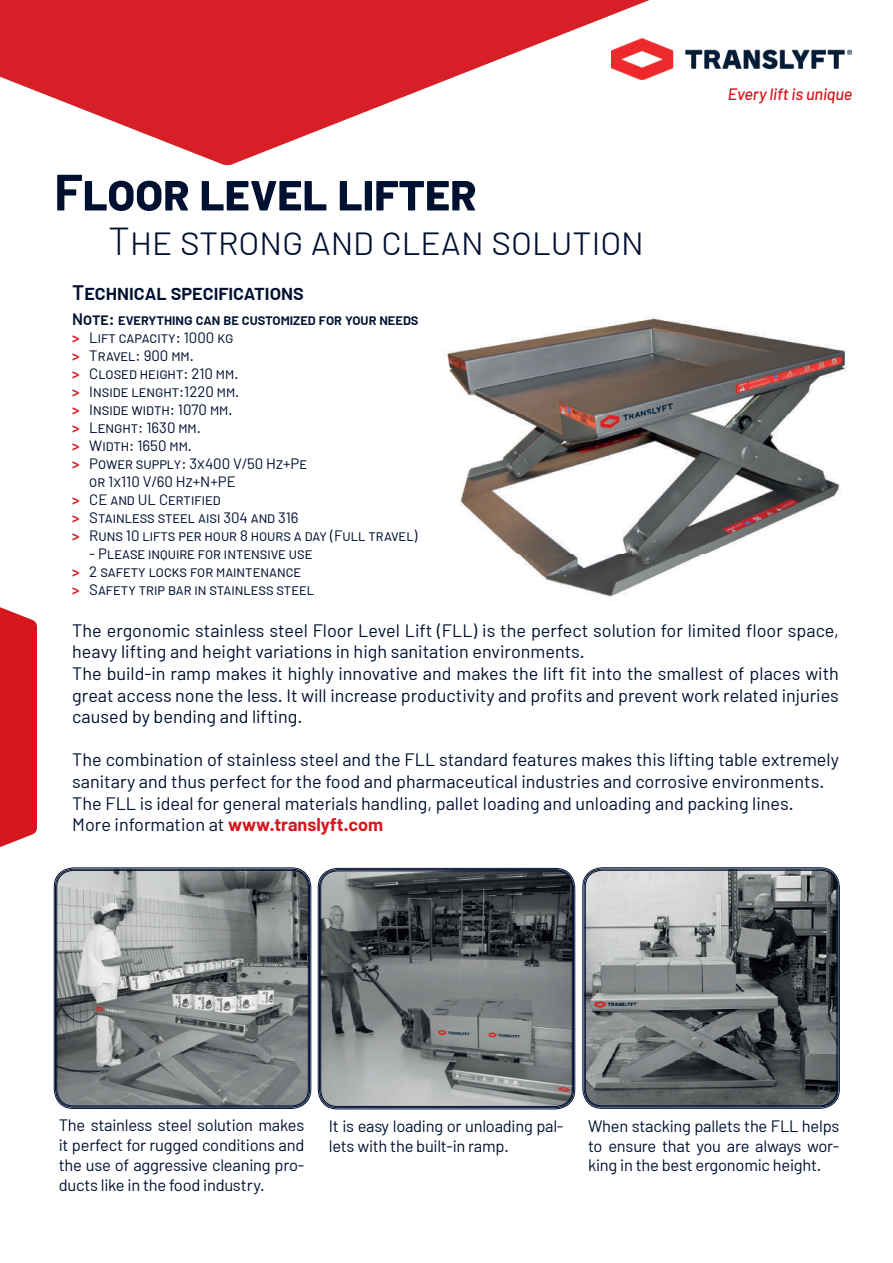
<style>
.page{position:relative;width:893px;height:1263px;background:#fff}
.page>*{position:absolute;margin:0;border:0;box-sizing:border-box;transform-origin:0 0}
.t1{font:700 51px "Barlow";color:#001031}
.t2{font:300 39px "Barlow";color:#001031}
.t3{font:600 21px "Barlow";color:#001031}
.t4{font:18px/21.6px "Barlow";color:#001031}
.t5{font:16.5px/19.8px "Barlow";letter-spacing:-.015em;color:#001031;text-align:justify}
.t6{font:italic 500 16.5px "Barlow";letter-spacing:-.01em;color:#d7171f}
.t7{font:15px/18px "Barlow";color:#001031}
.t8{font:600 15px "Barlow";color:#001031}
.s1{font-size:16.5px}
.s2{font-weight:600;color:#d7171f}
.s3{font-weight:700;color:#d7171f}
</style>
<div class="page">
<svg style="left:319px;top:869px;width:255px;height:239px;background:#6b6e70"></svg>
<div style="left:320px;top:871px;width:252px;height:236px;border:1px solid #001031;border-radius:17px"></div>
<svg style="left:55px;top:869px;width:255px;height:239px;background:#8b8e8f"></svg>
<div style="left:56px;top:870px;width:253px;height:236px;border:1px solid #001031;border-radius:17px"></div>
<svg style="left:584px;top:868px;width:255px;height:239px;background:#787b7c"></svg>
<div style="left:585px;top:870px;width:252px;height:236px;border:1px solid #001031;border-radius:17px"></div>
<img style="left:443px;top:315px;width:404px;height:284px">
<svg style="left:0;top:0;width:650px;height:165px;fill:#d71f27"></svg>
<img style="left:611px;top:38px;width:241px;height:42px">
<div style="left:0;top:607px;width:37px;height:240px;background:#d7171f"></div>
<h1 class="t1" style="left:54px;top:160px;width:424px">Floor level lifter</h1>
<h2 class="t2" style="left:108px;top:217px;width:537px">THE STRONG AND CLEAN SOLUTION</h2>
<p class="t3" style="left:72px;top:279px;width:233px">TECHNICAL SPECIFICATIONS</p>
<p class="t8" style="left:72px;top:310px;width:348px"><span class="s1">NOTE:</span> EVERYTHING CAN BE CUSTOMIZED FOR YOUR NEEDS</p>
<p class="t7" style="left:72px;top:328px;width:163px"><span class="s2">&gt;</span> LIFT CAPACITY: 1000 KG</p>
<p class="t7" style="left:72px;top:346px;width:123px"><span class="s2">&gt;</span> TRAVEL: 900 MM.</p>
<p class="t7" style="left:72px;top:364px;width:168px"><span class="s2">&gt;</span> CLOSED HEIGHT: 210 MM.</p>
<p class="t7" style="left:72px;top:382px;width:169px"><span class="s2">&gt;</span> INSIDE LENGHT:1220 MM.</p>
<p class="t7" style="left:72px;top:400px;width:162px"><span class="s2">&gt;</span> INSIDE WIDTH: 1070 MM.</p>
<p class="t7" style="left:72px;top:418px;width:130px"><span class="s2">&gt;</span> LENGHT: 1630 MM.</p>
<p class="t7" style="left:72px;top:436px;width:121px"><span class="s2">&gt;</span> WIDTH: 1650 MM.</p>
<p class="t7" style="left:72px;top:454px;width:236px"><span class="s2">&gt;</span> POWER SUPPLY: 3X400 V/50 HZ+PE</p>
<p class="t7" style="left:89px;top:472px;width:148px">OR 1X110 V/60 HZ+N+PE</p>
<p class="t7" style="left:72px;top:490px;width:150px"><span class="s2">&gt;</span> CE AND UL CERTIFIED</p>
<p class="t7" style="left:72px;top:508px;width:228px"><span class="s2">&gt;</span> STAINLESS STEEL AISI 304 AND 316</p>
<p class="t7" style="left:72px;top:526px;width:347px"><span class="s2">&gt;</span> RUNS 10 LIFTS PER HOUR 8 HOURS A DAY (FULL TRAVEL)</p>
<p class="t7" style="left:72px;top:544px;width:243px;text-indent:17px">- PLEASE INQUIRE FOR INTENSIVE USE <span class="s2">&gt;</span> 2 SAFETY LOCKS FOR MAINTENANCE<br><span class="s2">&gt;</span> SAFETY TRIP BAR IN STAINLESS STEEL</p>
<p class="t6" style="left:728px;top:84px;width:126px">Every lift is unique</p>
<p class="t4" style="left:72px;top:619px;width:768px">The ergonomic stainless steel Floor Level Lift (FLL) is the perfect solution for limited floor space, heavy lifting and height variations in high sanitation environments.<br>The build-in ramp makes it highly innovative and makes the lift fit into the smallest of places with great access none the less. It will increase productivity and profits and prevent work related injuries caused by bending and lifting.</p>
<p class="t4" style="left:72px;top:749px;width:768px">The combination of stainless steel and the FLL standard features makes this lifting table extremely sanitary and thus perfect for the food and pharmaceutical industries and corrosive environments.<br>The FLL is ideal for general materials handling, pallet loading and unloading and packing lines.<br>More information at <span class="s3">www.translyft.com</span></p>
<p class="t5" style="left:59px;top:1115px;width:247px">The stainless steel solution makes it perfect for rugged conditions and the use of aggressive cleaning pro&shy;ducts like in the food industry.</p>
<p class="t5" style="left:329px;top:1115px;width:236px">It is easy loading or unloading pal&shy;lets with the built-in ramp.</p>
<p class="t5" style="left:588px;top:1115px;width:253px">When stacking pallets the FLL helps to ensure that you are always wor&shy;king in the best ergonomic height.</p>
</div>
